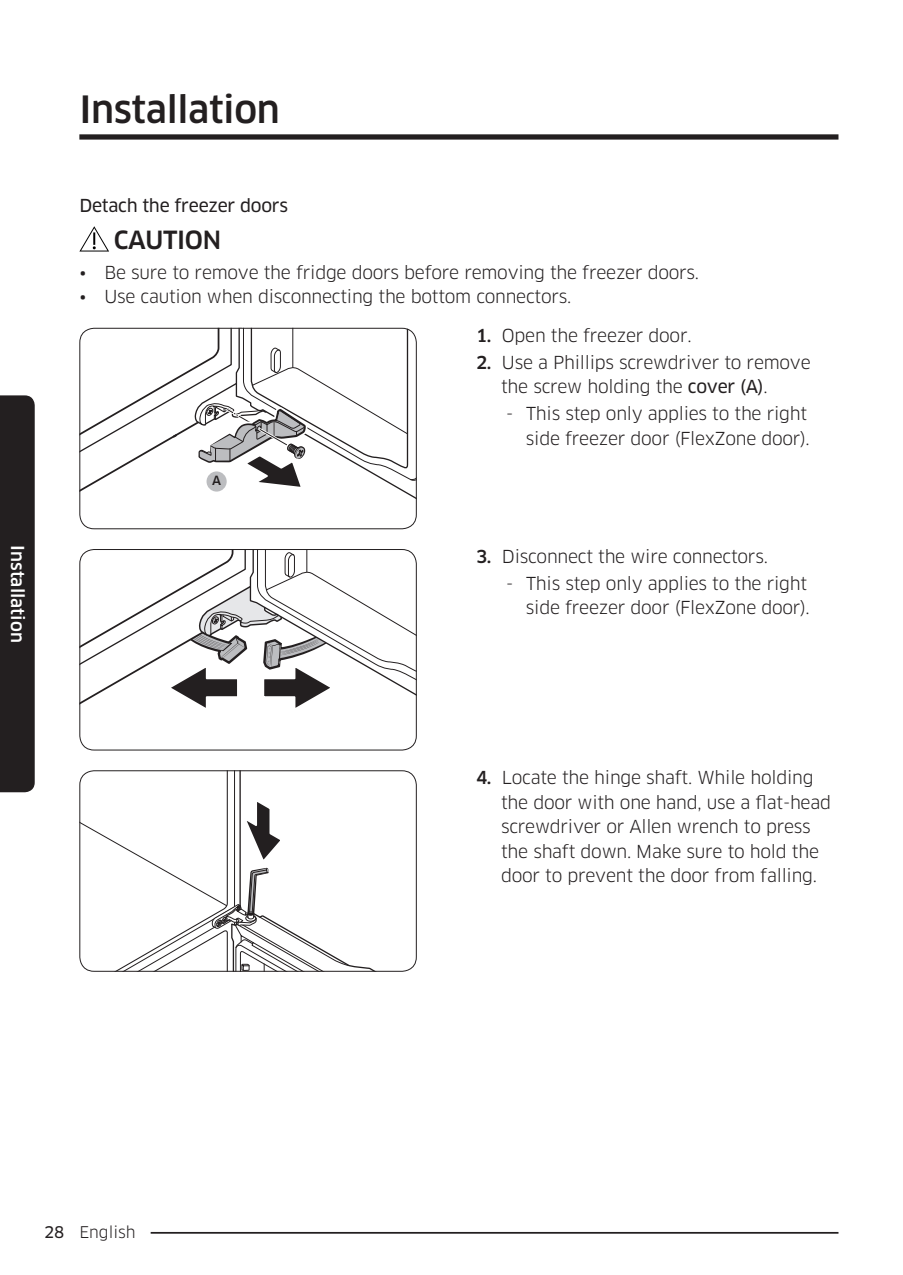
<style>
.page{position:relative;width:903px;height:1275px;background:#fff}
.page>*{position:absolute;margin:0;border:0;box-sizing:border-box;transform-origin:0 0}
.t1{font:500 36.75px "Samsung Clan Pro";letter-spacing:-.01em;color:#231f20}
.t2{font:500 24.5px "Samsung Clan Pro";letter-spacing:-.015em;color:#231f20}
.t3{font:17.5px/24.5px "Samsung Clan Pro";letter-spacing:-.015em;color:#231f20}
.t4{font:17.5px "Samsung Clan Pro News";letter-spacing:-.015em;color:#231f20}
.t5{font:500 17.5px "Samsung Clan Pro";color:#fff}
.t6{font:15.75px "Samsung Clan Pro";color:#231f20}
.t7{font:500 12.42px "Samsung Clan Pro";color:#231f20}
.s1{font-weight:500}
.s2{font-family:"Samsung Clan Pro News"}
</style>
<div class="page">
<div style="left:79px;top:134px;width:759px;height:6px;background:#231f20"></div>
<hr style="left:79px;top:1232px;width:759px;height:2px;background:#231f20">
<div style="left:64px;top:1223px;width:87px;height:17px;background:#fff"></div>
<div style="left:0;top:395px;width:35px;height:397px;background:#231f20"></div>
<svg style="left:79px;top:226px;width:30px;height:26px"></svg>
<svg style="left:79px;top:328px;width:338px;height:201px"></svg>
<div style="left:207px;top:471px;width:20px;height:21px;background:#bcbdc0;border-radius:50%"></div>
<div style="left:79px;top:328px;width:338px;height:201px;border:1px solid #231f20;border-radius:14px"></div>
<svg style="left:79px;top:549px;width:338px;height:201px"></svg>
<div style="left:79px;top:549px;width:338px;height:201px;border:1px solid #231f20;border-radius:14px"></div>
<svg style="left:81px;top:772px;width:293px;height:200px"></svg>
<div style="left:79px;top:770px;width:338px;height:202px;border:1px solid #231f20;border-radius:14px"></div>
<p class="t5" style="left:28px;top:545px;width:99px;rotate:90deg">Installation</p>
<h1 class="t1" style="left:79px;top:88px;width:202px">Installation</h1>
<p class="t4" style="left:79px;top:195px;width:210px">Detach the freezer doors</p>
<h2 class="t2" style="left:114px;top:226px;width:109px">CAUTION</h2>
<p class="t3" style="left:79px;top:260px;width:621px">• Be sure to remove the fridge doors before removing the freezer doors.</p>
<p class="t3" style="left:79px;top:284px;width:493px">• Use caution when disconnecting the bottom connectors.</p>
<p class="t7" style="left:212px;top:474px;width:10px">A</p>
<p class="t3" style="left:476px;top:323px;width:217px"><span class="s1">1.</span> Open the freezer door.</p>
<p class="t3" style="left:501px;top:350px;width:311px;text-indent:-25px"><span class="s1">2.</span> Use a Phillips screwdriver to remove the screw holding the <span class="s2">cover (A)</span>.</p>
<p class="t3" style="left:506px;top:401px;width:305px;text-align:right">- This step only applies to the right side freezer door (FlexZone door).</p>
<p class="t3" style="left:476px;top:544px;width:293px"><span class="s1">3.</span> Disconnect the wire connectors.</p>
<p class="t3" style="left:506px;top:571px;width:305px;text-align:right">- This step only applies to the right side freezer door (FlexZone door).</p>
<p class="t3" style="left:501px;top:765px;width:331px;text-indent:-25px"><span class="s1">4.</span> Locate the hinge shaft. While holding the door with one hand, use a flat-head screwdriver or Allen wrench to press the shaft down. Make sure to hold the door to prevent the door from falling.</p>
<p class="t6" style="left:44px;top:1222px;width:93px"><span class="s2">28</span> English</p>
</div>
